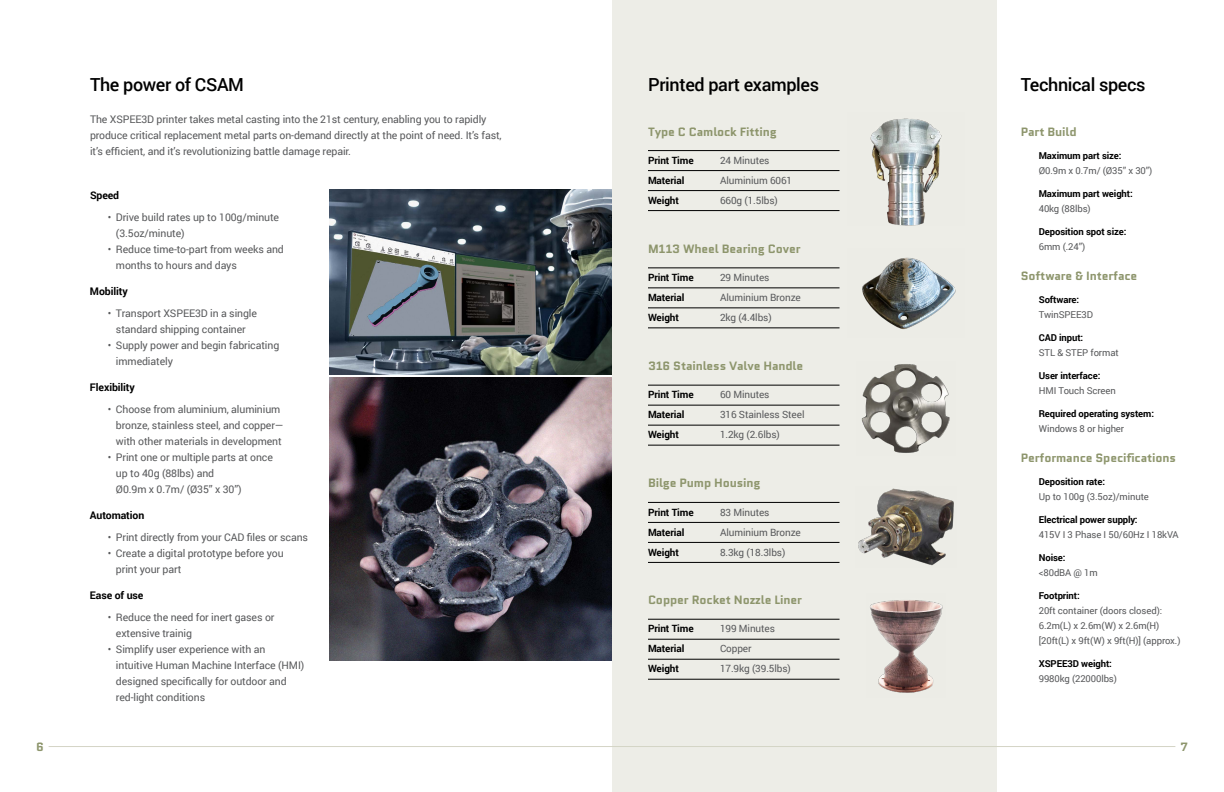
<style>
.page{position:relative;width:1224px;height:792px;background:#fff}
.page>*{position:absolute;margin:0;border:0;box-sizing:border-box;transform-origin:0 0}
.t1{font:500 18px "Roboto";letter-spacing:-.02em;color:#000}
.t2{font:700 12px "Quantico";letter-spacing:-.01em;color:#8d956c}
.t3{font:10.5px/16px "Roboto";letter-spacing:-.01em;color:#58595b}
.t4{font:700 10.5px "Roboto";letter-spacing:-.01em;color:#000}
.t5{font:10px "Roboto";letter-spacing:-.01em;color:#58595b}
.t6{font:700 10px "Roboto";letter-spacing:-.01em;color:#000}
.t7{font:9.5px/15px "Roboto";letter-spacing:-.01em;color:#58595b}
.t8{font:700 9.5px "Roboto";letter-spacing:-.01em;color:#000}
</style>
<div class="page">
<div style="left:612px;top:0;width:384px;height:792px;background:#edede7"></div>
<img style="left:330px;top:189px;width:282px;height:185px">
<img style="left:330px;top:378px;width:282px;height:282px">
<hr style="left:648px;top:150px;width:192px;height:1px;background:#000">
<hr style="left:648px;top:170px;width:192px;height:1px;background:#000">
<hr style="left:648px;top:190px;width:192px;height:1px;background:#000">
<hr style="left:648px;top:210px;width:192px;height:1px;background:#000">
<hr style="left:648px;top:268px;width:192px;height:1px;background:#000">
<hr style="left:648px;top:288px;width:192px;height:1px;background:#000">
<hr style="left:648px;top:308px;width:192px;height:1px;background:#000">
<hr style="left:648px;top:328px;width:192px;height:1px;background:#000">
<hr style="left:648px;top:385px;width:192px;height:1px;background:#000">
<hr style="left:648px;top:405px;width:192px;height:1px;background:#000">
<hr style="left:648px;top:425px;width:192px;height:1px;background:#000">
<hr style="left:648px;top:445px;width:192px;height:1px;background:#000">
<hr style="left:648px;top:502px;width:192px;height:1px;background:#000">
<hr style="left:648px;top:522px;width:192px;height:1px;background:#000">
<hr style="left:648px;top:542px;width:192px;height:1px;background:#000">
<hr style="left:648px;top:562px;width:192px;height:1px;background:#000">
<hr style="left:648px;top:619px;width:192px;height:1px;background:#000">
<hr style="left:648px;top:639px;width:192px;height:1px;background:#000">
<hr style="left:648px;top:659px;width:192px;height:1px;background:#000">
<hr style="left:648px;top:679px;width:192px;height:1px;background:#000">
<img style="left:870px;top:118px;width:72px;height:107px">
<img style="left:862px;top:257px;width:94px;height:73px">
<img style="left:861px;top:364px;width:89px;height:89px">
<img style="left:858px;top:488px;width:96px;height:78px">
<img style="left:870px;top:600px;width:73px;height:93px">
<hr style="left:612px;top:746px;width:563px;height:1px;background:#d4d5c6">
<hr style="left:49px;top:746px;width:563px;height:1px;background:#d4d5c6">
<h1 class="t1" style="left:90px;top:72px;width:156px">The power of CSAM</h1>
<p class="t3" style="left:90px;top:111px;width:413px">The XSPEE3D printer takes metal casting into the 21st century, enabling you to rapidly produce critical replacement metal parts on-demand directly at the point of need. It’s fast, it’s efficient, and it’s revolutionizing battle damage repair.</p>
<p class="t4" style="left:90px;top:188px;width:31px">Speed</p>
<p class="t3" style="left:116px;top:209px;width:165px;text-indent:-8px">• Drive build rates up to 100g/minute (3.5oz/minute)</p>
<p class="t3" style="left:116px;top:241px;width:169px;text-indent:-8px">• Reduce time-to-part from weeks and months to hours and days</p>
<p class="t4" style="left:90px;top:284px;width:39px">Mobility</p>
<p class="t3" style="left:108px;top:305px;width:151px;text-align:center">• Transport XSPEE3D in a single standard shipping container</p>
<p class="t3" style="left:116px;top:337px;width:165px;text-indent:-8px">• Supply power and begin fabricating immediately</p>
<p class="t4" style="left:90px;top:380px;width:46px">Flexibility</p>
<p class="t3" style="left:116px;top:401px;width:169px;text-indent:-8px">• Choose from aluminium, aluminium bronze, stainless steel, and copper— with other materials in development</p>
<p class="t3" style="left:116px;top:449px;width:158px;text-indent:-8px">• Print one or multiple parts at once up to 40g (88lbs) and<br>Ø0.9m x 0.7m/ (Ø35” x 30”)</p>
<p class="t4" style="left:90px;top:508px;width:56px">Automation</p>
<p class="t3" style="left:108px;top:529px;width:202px">• Print directly from your CAD files or scans</p>
<p class="t3" style="left:116px;top:545px;width:169px;text-indent:-8px">• Create a digital prototype before you print your part</p>
<p class="t4" style="left:90px;top:588px;width:55px">Ease of use</p>
<p class="t3" style="left:116px;top:609px;width:160px;text-indent:-8px">• Reduce the need for inert gases or extensive trainig</p>
<p class="t3" style="left:116px;top:641px;width:190px;text-indent:-8px">• Simplify user experience with an intuitive Human Machine Interface (HMI) designed specifically for outdoor and red-light conditions</p>
<h1 class="t1" style="left:648px;top:72px;width:172px">Printed part examples</h1>
<p class="t2" style="left:648px;top:123px;width:130px">Type C Camlock Fitting</p>
<p class="t6" style="left:648px;top:153px;width:47px">Print Time</p>
<p class="t5" style="left:720px;top:153px;width:51px">24 Minutes</p>
<p class="t6" style="left:648px;top:173px;width:38px">Material</p>
<p class="t5" style="left:720px;top:173px;width:74px">Aluminium 6061</p>
<p class="t6" style="left:648px;top:193px;width:32px">Weight</p>
<p class="t5" style="left:720px;top:193px;width:59px">660g (1.5lbs)</p>
<p class="t2" style="left:648px;top:240px;width:154px">M113 Wheel Bearing Cover</p>
<p class="t6" style="left:648px;top:270px;width:47px">Print Time</p>
<p class="t5" style="left:720px;top:270px;width:51px">29 Minutes</p>
<p class="t6" style="left:648px;top:290px;width:38px">Material</p>
<p class="t5" style="left:720px;top:290px;width:82px">Aluminium Bronze</p>
<p class="t6" style="left:648px;top:310px;width:32px">Weight</p>
<p class="t5" style="left:720px;top:310px;width:53px">2kg (4.4lbs)</p>
<p class="t2" style="left:648px;top:357px;width:157px">316 Stainless Valve Handle</p>
<p class="t6" style="left:648px;top:388px;width:47px">Print Time</p>
<p class="t5" style="left:720px;top:388px;width:51px">60 Minutes</p>
<p class="t6" style="left:648px;top:408px;width:38px">Material</p>
<p class="t5" style="left:720px;top:408px;width:86px">316 Stainless Steel</p>
<p class="t6" style="left:648px;top:428px;width:32px">Weight</p>
<p class="t5" style="left:720px;top:428px;width:61px">1.2kg (2.6lbs)</p>
<p class="t2" style="left:648px;top:475px;width:114px">Bilge Pump Housing</p>
<p class="t6" style="left:648px;top:505px;width:47px">Print Time</p>
<p class="t5" style="left:720px;top:505px;width:51px">83 Minutes</p>
<p class="t6" style="left:648px;top:525px;width:38px">Material</p>
<p class="t5" style="left:720px;top:525px;width:82px">Aluminium Bronze</p>
<p class="t6" style="left:648px;top:545px;width:32px">Weight</p>
<p class="t5" style="left:720px;top:545px;width:67px">8.3kg (18.3lbs)</p>
<p class="t2" style="left:648px;top:591px;width:155px">Copper Rocket Nozzle Liner</p>
<p class="t6" style="left:648px;top:622px;width:47px">Print Time</p>
<p class="t5" style="left:720px;top:622px;width:57px">199 Minutes</p>
<p class="t6" style="left:648px;top:642px;width:38px">Material</p>
<p class="t5" style="left:720px;top:642px;width:33px">Copper</p>
<p class="t6" style="left:648px;top:662px;width:32px">Weight</p>
<p class="t5" style="left:720px;top:662px;width:72px">17.9kg (39.5lbs)</p>
<h1 class="t1" style="left:1021px;top:72px;width:126px">Technical specs</h1>
<p class="t2" style="left:1021px;top:123px;width:57px">Part Build</p>
<p class="t8" style="left:1039px;top:148px;width:84px">Maximum part size:</p>
<p class="t7" style="left:1039px;top:162px;width:115px">Ø0.9m x 0.7m/ (Ø35” x 30”)</p>
<p class="t8" style="left:1039px;top:186px;width:96px">Maximum part weight:</p>
<p class="t7" style="left:1039px;top:200px;width:53px">40kg (88lbs)</p>
<p class="t8" style="left:1039px;top:224px;width:89px">Deposition spot size:</p>
<p class="t7" style="left:1039px;top:238px;width:48px">6mm (.24”)</p>
<p class="t2" style="left:1021px;top:267px;width:118px">Software &amp; Interface</p>
<p class="t8" style="left:1039px;top:292px;width:42px">Software:</p>
<p class="t7" style="left:1039px;top:306px;width:56px">TwinSPEE3D</p>
<p class="t8" style="left:1039px;top:330px;width:46px">CAD input:</p>
<p class="t7" style="left:1039px;top:344px;width:81px">STL &amp; STEP format</p>
<p class="t8" style="left:1039px;top:368px;width:63px">User interface:</p>
<p class="t7" style="left:1039px;top:382px;width:79px">HMI Touch Screen</p>
<p class="t8" style="left:1039px;top:406px;width:117px">Required operating system:</p>
<p class="t7" style="left:1039px;top:420px;width:87px">Windows 8 or higher</p>
<p class="t2" style="left:1021px;top:449px;width:157px">Performance Specifications</p>
<p class="t8" style="left:1039px;top:474px;width:68px">Deposition rate:</p>
<p class="t7" style="left:1039px;top:488px;width:112px">Up to 100g (3.5oz)/minute</p>
<p class="t8" style="left:1039px;top:512px;width:100px">Electrical power supply:</p>
<p class="t7" style="left:1039px;top:526px;width:142px">415V I 3 Phase I 50/60Hz I 18kVA</p>
<p class="t8" style="left:1039px;top:550px;width:28px">Noise:</p>
<p class="t7" style="left:1039px;top:564px;width:61px">&lt;80dBA @ 1m</p>
<p class="t8" style="left:1039px;top:588px;width:43px">Footprint:</p>
<p class="t7" style="left:1039px;top:602px;width:143px">20ft container (doors closed):<br>6.2m(L) x 2.6m(W) x 2.6m(H) [20ft(L) x 9ft(W) x 9ft(H)] (approx.)</p>
<p class="t8" style="left:1039px;top:656px;width:75px">XSPEE3D weight:</p>
<p class="t7" style="left:1039px;top:670px;width:80px">9980kg (22000lbs)</p>
<p class="t2" style="left:36px;top:738px;width:9px">6</p>
<p class="t2" style="left:1180px;top:738px;width:9px">7</p>
</div>
